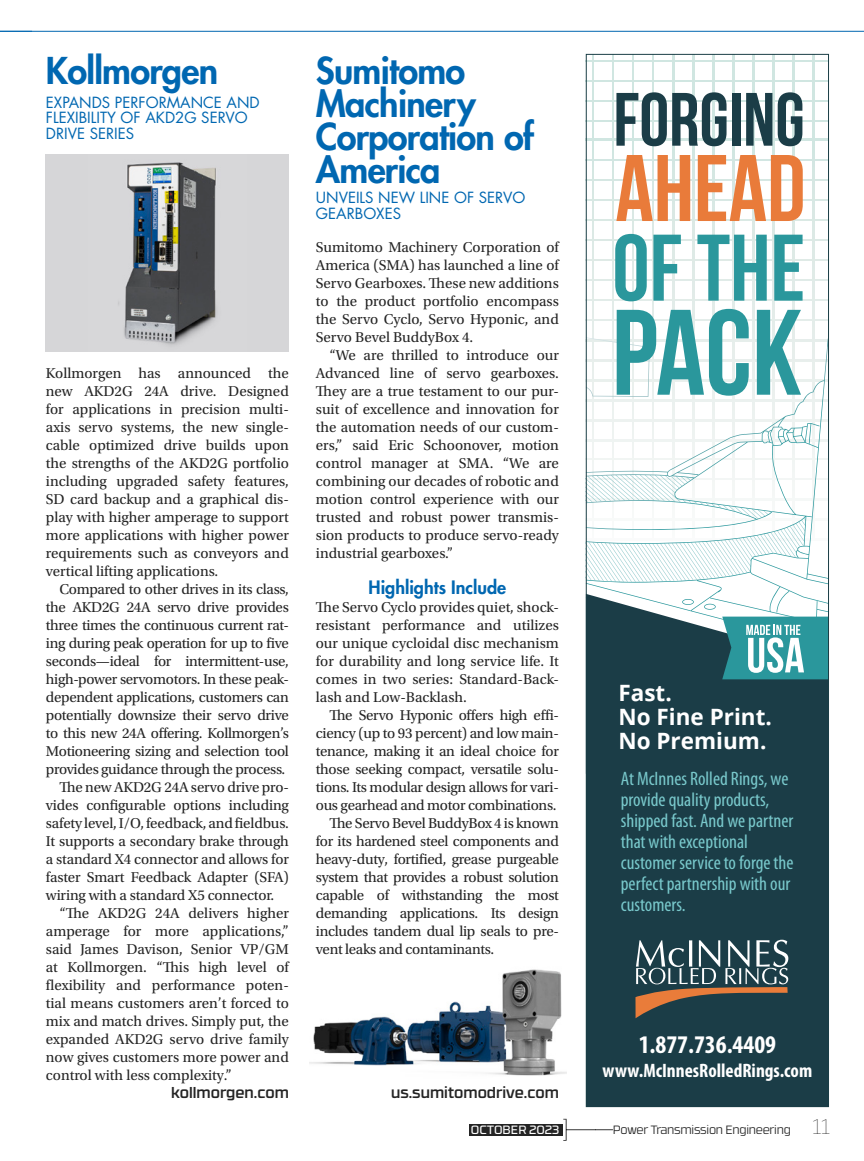
<style>
.page{position:relative;width:864px;height:1161px;background:#fff}
.page>*{position:absolute;margin:0;border:0;box-sizing:border-box;transform-origin:0 0}
.t1{font:121.2px "Bebas Neue";color:#2a979c}
.t2{font:94.35px "Bebas Neue";color:#e97b3a}
.t3{font:94.2px "Bebas Neue";color:#2a979c}
.t4{font:75.3px "Bebas Neue";color:#1b3d47}
.Product_News_Header{font:800 36px/33px "Futura Std";letter-spacing:-.02em;color:#0067b1}
.t5{font:700 condensed 25.5px "Myriad Pro";color:#fff}
.t6{font:700 22.5px/24px "Open Sans";color:#fff}
.t7{font:condensed 19.5px/21px "Myriad Pro";color:#79c9cc}
.t8{font:700 condensed 19.5px "Myriad Pro";color:#fff}
.Product_News_Body_Text_Header{font:800 18px "Futura Std";color:#0067b1}
.Body_Text{font:15px/18px "Utopia Std";letter-spacing:-.015em;color:#242424;text-align:justify}
.Body_Text_after_Header{font:15px/18px "Utopia Std";color:#242424;text-align:justify}
.Product_News_Sub-head{font:15px/15.8px "Futura Std";color:#0067b1}
.Website_Footer{font:500 15px "RB No 3.1";color:#242424}
.t9{font:300 12px "RB No 3.1";letter-spacing:-.02em;color:#242424}
.t10{font:12px "RB No 3.1";color:#fff}
.s1{font-weight:100;font-size:21px}
</style>
<div class="page">
<div style="left:46px;top:154px;width:243px;height:198px;background:#d6d6d8"></div>
<img style="left:118px;top:162px;width:98px;height:183px">
<img style="left:310px;top:969px;width:256px;height:107px">
<svg style="left:563px;top:1119px;width:50px;height:22px"></svg>
<div style="left:470px;top:1124px;width:93px;height:11px;background:#242424"></div>
<hr style="left:0;top:31px;width:864px;height:1px;background:#0067b1">
<hr style="left:592px;top:54px;width:2px;height:485px;background:#d8e8e3">
<hr style="left:612px;top:54px;width:2px;height:485px;background:#d8e8e3">
<hr style="left:632px;top:54px;width:2px;height:485px;background:#d8e8e3">
<hr style="left:652px;top:54px;width:2px;height:485px;background:#d8e8e3">
<hr style="left:753px;top:54px;width:1px;height:485px;background:#d8e8e3">
<hr style="left:773px;top:54px;width:1px;height:485px;background:#d8e8e3">
<hr style="left:793px;top:54px;width:1px;height:485px;background:#d8e8e3">
<hr style="left:813px;top:54px;width:1px;height:485px;background:#d8e8e3">
<hr style="left:673px;top:54px;width:1px;height:485px;background:#d8e8e3">
<hr style="left:693px;top:54px;width:1px;height:485px;background:#d8e8e3">
<hr style="left:713px;top:54px;width:1px;height:485px;background:#d8e8e3">
<hr style="left:733px;top:54px;width:1px;height:485px;background:#d8e8e3">
<hr style="left:586px;top:60px;width:243px;height:2px;background:#d0e6e1">
<hr style="left:586px;top:80px;width:243px;height:2px;background:#d0e6e1">
<hr style="left:586px;top:100px;width:243px;height:2px;background:#d0e6e1">
<hr style="left:586px;top:120px;width:243px;height:2px;background:#d0e6e1">
<hr style="left:586px;top:219px;width:243px;height:2px;background:#dae9e4">
<hr style="left:586px;top:239px;width:243px;height:2px;background:#dce9e5">
<hr style="left:586px;top:259px;width:243px;height:2px;background:#dfeae6">
<hr style="left:586px;top:279px;width:243px;height:2px;background:#e0ebe7">
<hr style="left:586px;top:139px;width:243px;height:1px;background:#d0e6e1">
<hr style="left:586px;top:159px;width:243px;height:1px;background:#d2e6e2">
<hr style="left:586px;top:179px;width:243px;height:2px;background:#d5e7e2">
<hr style="left:586px;top:199px;width:243px;height:2px;background:#d8e8e3">
<hr style="left:586px;top:299px;width:243px;height:2px;background:#e2ece8">
<hr style="left:586px;top:320px;width:243px;height:1px;background:#e4edea">
<svg style="left:588px;top:339px;width:239px;height:255px"></svg>
<svg style="left:588px;top:337px;width:218px;height:245px"></svg>
<div style="left:586px;top:699px;width:243px;height:408px;background:#1b3d47"></div>
<svg style="left:588px;top:594px;width:239px;height:105px;fill:#1b3d47"></svg>
<svg style="left:636px;top:940px;width:152px;height:78px"></svg>
<svg style="left:588px;top:597px;width:239px;height:82px"></svg>
<div style="left:586px;top:54px;width:243px;height:1053px;border:1px solid #1a3e46"></div>
<p class="Product_News_Header" style="left:46px;top:54px;width:174px">Kollmorgen</p>
<p class="Product_News_Sub-head" style="left:46px;top:94px;width:215px">EXPANDS PERFORMANCE AND<br>FLEXIBILITY OF AKD2G SERVO<br>DRIVE SERIES</p>
<p class="Body_Text_after_Header" style="left:46px;top:364px;width:245px">Kollmorgen has announced the new AKD2G 24A drive. Designed for applications in precision multi&shy;axis servo systems, the new single&shy;cable optimized drive builds upon the strengths of the AKD2G portfolio including upgraded safety features, SD card backup and a graphical dis&shy;play with higher amperage to support more applications with higher power requirements such as conveyors and vertical lifting applications.</p>
<p class="Body_Text" style="left:46px;top:580px;width:245px;text-indent:13px">Compared to other drives in its class, the AKD2G 24A servo drive provides three times the continuous current rat&shy;ing during peak operation for up to five seconds—ideal for intermittent-use, high-power servomotors. In these peak&shy;dependent applications, customers can potentially downsize their servo drive to this new 24A offering. Kollmorgen’s Motioneering sizing and selection tool provides guidance through the process.</p>
<p class="Body_Text" style="left:46px;top:778px;width:245px;text-indent:13px">The new AKD2G 24A servo drive pro&shy;vides configurable options including safety level, I/O, feedback, and fieldbus.<br>It supports a secondary brake through a standard X4 connector and allows for faster Smart Feedback Adapter (SFA) wiring with a standard X5 connector.</p>
<p class="Body_Text" style="left:46px;top:904px;width:245px;text-indent:13px">“The AKD2G 24A delivers higher amperage for more applications,” said James Davison, Senior VP/GM at Kollmorgen. “This high level of flexibility and performance poten&shy;tial means customers aren’t forced to mix and match drives. Simply put, the expanded AKD2G servo drive family now gives customers more power and control with less complexity.”</p>
<p class="Website_Footer" style="left:171px;top:1081px;width:119px">kollmorgen.com</p>
<p class="Product_News_Header" style="left:316px;top:54px;width:220px">Sumitomo<br>Machinery<br>Corporation of<br>America</p>
<p class="Product_News_Sub-head" style="left:316px;top:190px;width:211px">UNVEILS NEW LINE OF SERVO<br>GEARBOXES</p>
<p class="Body_Text_after_Header" style="left:316px;top:238px;width:245px">Sumitomo Machinery Corporation of America (SMA) has launched a line of Servo Gearboxes. These new additions to the product portfolio encompass the Servo Cyclo, Servo Hyponic, and Servo Bevel BuddyBox 4.</p>
<p class="Body_Text" style="left:316px;top:346px;width:245px;text-indent:14px">“We are thrilled to introduce our Advanced line of servo gearboxes.<br>They are a true testament to our pur&shy;suit of excellence and innovation for the automation needs of our custom&shy;ers,” said Eric Schoonover, motion control manager at SMA. “We are combining our decades of robotic and motion control experience with our trusted and robust power transmis&shy;sion products to produce servo-ready industrial gearboxes.”</p>
<p class="Product_News_Body_Text_Header" style="left:369px;top:576px;width:139px">Highlights Include</p>
<p class="Body_Text_after_Header" style="left:316px;top:598px;width:245px">The Servo Cyclo provides quiet, shock&shy;resistant performance and utilizes our unique cycloidal disc mechanism for durability and long service life. It comes in two series: Standard-Back&shy;lash and Low-Backlash.</p>
<p class="Body_Text" style="left:316px;top:706px;width:244px;text-indent:14px">The Servo Hyponic offers high effi&shy;ciency (up to 93 percent) and low main&shy;tenance, making it an ideal choice for those seeking compact, versatile solu&shy;tions. Its modular design allows for vari&shy;ous gearhead and motor combinations.</p>
<p class="Body_Text" style="left:316px;top:814px;width:245px;text-indent:14px">The Servo Bevel BuddyBox 4 is known for its hardened steel components and heavy-duty, fortified, grease purgeable system that provides a robust solution capable of withstanding the most demanding applications. Its design includes tandem dual lip seals to pre&shy;vent leaks and contaminants.</p>
<p class="t4" style="left:613px;top:78px;width:193px">FORGING</p>
<p class="t2" style="left:615px;top:137px;width:192px">AHEAD</p>
<p class="t3" style="left:612px;top:216px;width:194px">OF THE</p>
<p class="t1" style="left:612px;top:286px;width:192px">PACK</p>
<p class="t6" style="left:618px;top:681px;width:155px">Fast.<br>No Fine Print.<br>No Premium.</p>
<p class="t7" style="left:621px;top:768px;width:174px">At McInnes Rolled Rings, we provide quality products, shipped fast. And we partner that with exceptional customer service to forge the perfect partnership with our customers.</p>
<p class="t5" style="left:639px;top:1031px;width:139px">1.877.736.4409</p>
<p class="t8" style="left:603px;top:1060px;width:211px">www.McInnesRolledRings.com</p>
<p class="Website_Footer" style="left:391px;top:1081px;width:169px">us.sumitomodrive.com</p>
<p class="t10" style="left:471px;top:1121px;width:90px">OCTOBER 2023</p>
<p class="t9" style="left:613px;top:1121px;width:219px">Power Transmission Engineering <span class="s1">11</span></p>
</div>
